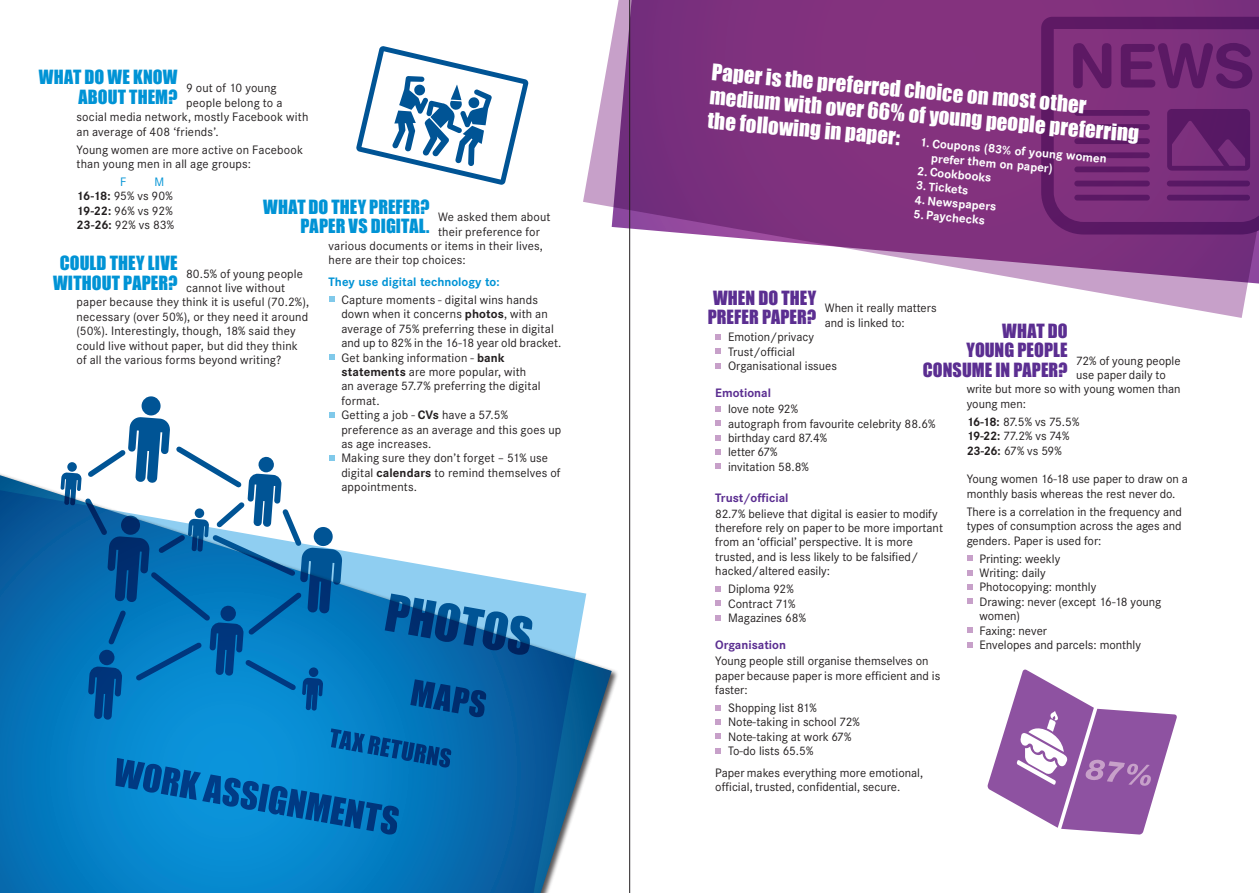
<style>
.page{position:relative;width:1259px;height:893px;background:#fff}
.page>*{position:absolute;margin:0;border:0;box-sizing:border-box;transform-origin:0 0}
.t1{font:47.25px "Impact";color:#005495}
.t2{font:21px/24px "Impact";color:#fff}
.t3{font:18px/19.5px "Impact";letter-spacing:.01em;color:#0093d5;text-align:right}
.t4{font:18px/19.5px "Impact";letter-spacing:.005em;color:#5b2e91}
.t5{font:12px/14.4px "Corporate SBQ";color:#231f20}
.t6{font:700 12px/14.4px "Corporate SBQ";color:#fff}
.t7{font:12px/14.4px "Corporate SBQ";letter-spacing:-.05em;color:#231f20}
.t8{font:700 12px "Corporate SBQ";color:#5b2e91}
.t9{font:700 12px "Corporate SBQ";color:#0093d5}
.t10{font:12px "Corporate SBQ";color:#0093d5}
.s1{color:#0093d5}
.s2{font-weight:700}
.s3{font-family:"Impact";font-weight:400;font-size:21px}
</style>
<div class="page">
<svg style="left:583px;top:38px;width:665px;height:280px"></svg>
<svg style="left:715px;top:334px;width:6px;height:6px"></svg>
<svg style="left:715px;top:348px;width:6px;height:6px"></svg>
<svg style="left:715px;top:363px;width:6px;height:5px"></svg>
<svg style="left:715px;top:406px;width:6px;height:6px"></svg>
<svg style="left:715px;top:420px;width:6px;height:6px"></svg>
<svg style="left:715px;top:435px;width:6px;height:5px"></svg>
<svg style="left:715px;top:449px;width:6px;height:6px"></svg>
<svg style="left:715px;top:463px;width:6px;height:6px"></svg>
<svg style="left:715px;top:586px;width:6px;height:6px"></svg>
<svg style="left:715px;top:600px;width:6px;height:6px"></svg>
<svg style="left:715px;top:615px;width:6px;height:5px"></svg>
<svg style="left:715px;top:705px;width:6px;height:5px"></svg>
<svg style="left:715px;top:719px;width:6px;height:6px"></svg>
<svg style="left:715px;top:733px;width:6px;height:6px"></svg>
<svg style="left:715px;top:748px;width:6px;height:6px"></svg>
<svg style="left:967px;top:555px;width:5px;height:6px"></svg>
<svg style="left:967px;top:570px;width:5px;height:6px"></svg>
<svg style="left:967px;top:584px;width:5px;height:6px"></svg>
<svg style="left:967px;top:598px;width:5px;height:6px"></svg>
<svg style="left:967px;top:627px;width:5px;height:6px"></svg>
<svg style="left:967px;top:642px;width:5px;height:6px"></svg>
<svg style="left:987px;top:669px;width:190px;height:166px"></svg>
<svg style="left:612px;top:0;width:647px;height:285px;background:#874388"></svg>
<svg style="left:329px;top:296px;width:5px;height:6px"></svg>
<svg style="left:329px;top:354px;width:5px;height:6px"></svg>
<svg style="left:356px;top:46px;width:172px;height:139px"></svg>
<div style="left:141px;top:396px;width:20px;height:20px;background:#005495;border-radius:50%"></div>
<svg style="left:67px;top:412px;width:268px;height:54px"></svg>
<svg style="left:0;top:467px;width:612px;height:426px"></svg>
<hr style="left:629px;top:0;width:1px;height:893px;background:#231f20">
<h3 class="t3" style="left:39px;top:67px;width:140px">WHAT DO WE KNOW<br>ABOUT THEM?</h3>
<p class="t5" style="left:186px;top:81px;width:92px">9 out of 10 young</p>
<p class="t5" style="left:186px;top:96px;width:98px">people belong to a</p>
<p class="t5" style="left:77px;top:110px;width:233px">social media network, mostly Facebook with</p>
<p class="t5" style="left:77px;top:124px;width:144px">an average of 408 ‘friends’.</p>
<p class="t5" style="left:77px;top:142px;width:228px">Young women are more active on Facebook than young men in all age groups:</p>
<p class="t10" style="left:120px;top:175px;width:8px">F</p>
<p class="t5" style="left:77px;top:175px;width:99px;text-indent:78px"><span class="s1">M<br></span><span class="s2">16-18:</span> 95% vs 90%<br><span class="s2">19-22:</span> 96% vs 92%<br><span class="s2">23-26:</span> 92% vs 83%</p>
<h3 class="t3" style="left:263px;top:196px;width:168px">WHAT DO THEY PREFER?<br>PAPER VS DIGITAL.</h3>
<p class="t5" style="left:438px;top:210px;width:114px">We asked them about</p>
<p class="t5" style="left:438px;top:224px;width:103px">their preference for</p>
<p class="t5" style="left:328px;top:239px;width:216px">various documents or items in their lives,</p>
<p class="t5" style="left:328px;top:253px;width:139px">here are their top choices:</p>
<p class="t9" style="left:328px;top:274px;width:173px">They use digital technology to:</p>
<p class="t5" style="left:341px;top:293px;width:221px">Capture moments - digital wins hands down when it concerns <span class="s2">photos</span>, with an average of 75% preferring these in digital and up to 82% in the 16-18 year old bracket.<br>Get banking information - <span class="s2">bank statements</span> are more popular, with<br>an average 57.7% preferring the digital format.<br>Getting a job - <span class="s2">CVs</span> have a 57.5% preference as an average and this goes up as age increases.<br>Making sure they don’t forget – 51% use digital <span class="s2">calendars</span> to remind themselves of appointments.</p>
<h3 class="t3" style="left:53px;top:253px;width:126px;text-align:center">COULD THEY LIVE<br>WITHOUT PAPER?</h3>
<p class="t5" style="left:186px;top:266px;width:119px">80.5% of young people</p>
<p class="t5" style="left:186px;top:281px;width:101px">cannot live without</p>
<p class="t5" style="left:77px;top:295px;width:234px">paper because they think it is useful (70.2%),</p>
<p class="t5" style="left:77px;top:309px;width:233px">necessary (over 50%), or they need it around</p>
<p class="t5" style="left:77px;top:324px;width:220px">(50%). Interestingly, though, 18% said they</p>
<p class="t5" style="left:77px;top:338px;width:223px">could live without paper, but did they think</p>
<p class="t5" style="left:77px;top:353px;width:206px">of all the various forms beyond writing?</p>
<h1 class="t1" style="left:392px;top:576px;width:150px;rotate:10deg">PHOT OS</h1>
<h2 class="t2" style="left:713px;top:60px;width:433px;rotate:5deg">PAPER IS THE PREFERRED CHOICE ON MOST OTHER<br>MEDIUM WITH OVER 66% OF YOUNG PEOPLE PREFERRING</h2>
<p class="t6" style="left:933px;top:136px;width:176px;text-indent:-226px;rotate:5deg"><span class="s3">THE FOLLOWING IN PAPER:</span> 1. Coupons (83% of young women prefer them on paper)</p>
<p class="t6" style="left:918px;top:164px;width:76px;rotate:5deg">2. Cookbooks</p>
<p class="t6" style="left:916px;top:178px;width:54px;rotate:5deg">3. Tickets</p>
<p class="t6" style="left:915px;top:193px;width:83px;rotate:5deg">4. Newspapers</p>
<p class="t6" style="left:914px;top:207px;width:73px;rotate:5deg">5. Paychecks</p>
<h3 class="t4" style="left:708px;top:288px;width:110px">WHEN DO THEY<br>PREFER PAPER?</h3>
<p class="t5" style="left:825px;top:301px;width:113px">When it really matters and is linked to:</p>
<p class="t5" style="left:728px;top:330px;width:110px">Emotion/privacy<br>Trust/official<br>Organisational issues</p>
<p class="t8" style="left:715px;top:386px;width:57px">Emotional</p>
<p class="t5" style="left:728px;top:402px;width:209px">love note 92%<br>autograph from favourite celebrity 88.6% birthday card 87.4%<br>letter 67%<br>invitation 58.8%</p>
<p class="t8" style="left:715px;top:490px;width:75px">Trust/official</p>
<p class="t5" style="left:715px;top:506px;width:229px">82.7% believe that digital is easier to modify therefore rely on paper to be more important from an ‘official’ perspective. It is more trusted, and is less likely to be falsified/ hacked/altered easily:</p>
<p class="t5" style="left:728px;top:582px;width:79px">Diploma 92%<br>Contract 71%<br>Magazines 68%</p>
<p class="t8" style="left:715px;top:638px;width:72px">Organisation</p>
<p class="t5" style="left:715px;top:654px;width:226px">Young people still organise themselves on paper because paper is more efficient and is faster:</p>
<p class="t5" style="left:728px;top:701px;width:133px">Shopping list 81%<br>Note-taking in school 72%<br>Note-taking at work 67%<br>To-do lists 65.5%</p>
<p class="t5" style="left:715px;top:766px;width:209px">Paper makes everything more emotional, official, trusted, confidential, secure.</p>
<h3 class="t4" style="left:923px;top:320px;width:146px;text-align:right">WHAT DO<br>YOUNG PEOPLE<br>CONSUME IN PAPER?</h3>
<p class="t5" style="left:1076px;top:353px;width:106px">72% of young people</p>
<p class="t5" style="left:1076px;top:368px;width:91px">use paper daily to</p>
<p class="t5" style="left:966px;top:382px;width:215px">write but more so with young women than</p>
<p class="t5" style="left:966px;top:397px;width:61px">young men:</p>
<p class="t7" style="left:966px;top:415px;width:114px"><span class="s2">16-18:</span> 87.5% vs 75.5%<br><span class="s2">19-22:</span> 77.2% vs 74%<br><span class="s2">23-26:</span> 67% vs 59%</p>
<p class="t5" style="left:966px;top:472px;width:223px">Young women 16-18 use paper to draw on a monthly basis whereas the rest never do.</p>
<p class="t5" style="left:966px;top:505px;width:217px;text-align:justify">There is a correlation in the frequency and types of consumption across the ages and genders. Paper is used for:</p>
<p class="t5" style="left:979px;top:551px;width:183px">Printing: weekly<br>Writing: daily<br>Photocopying: monthly<br>Drawing: never (except 16-18 young women)<br>Faxing: never<br>Envelopes and parcels: monthly</p>
</div>
